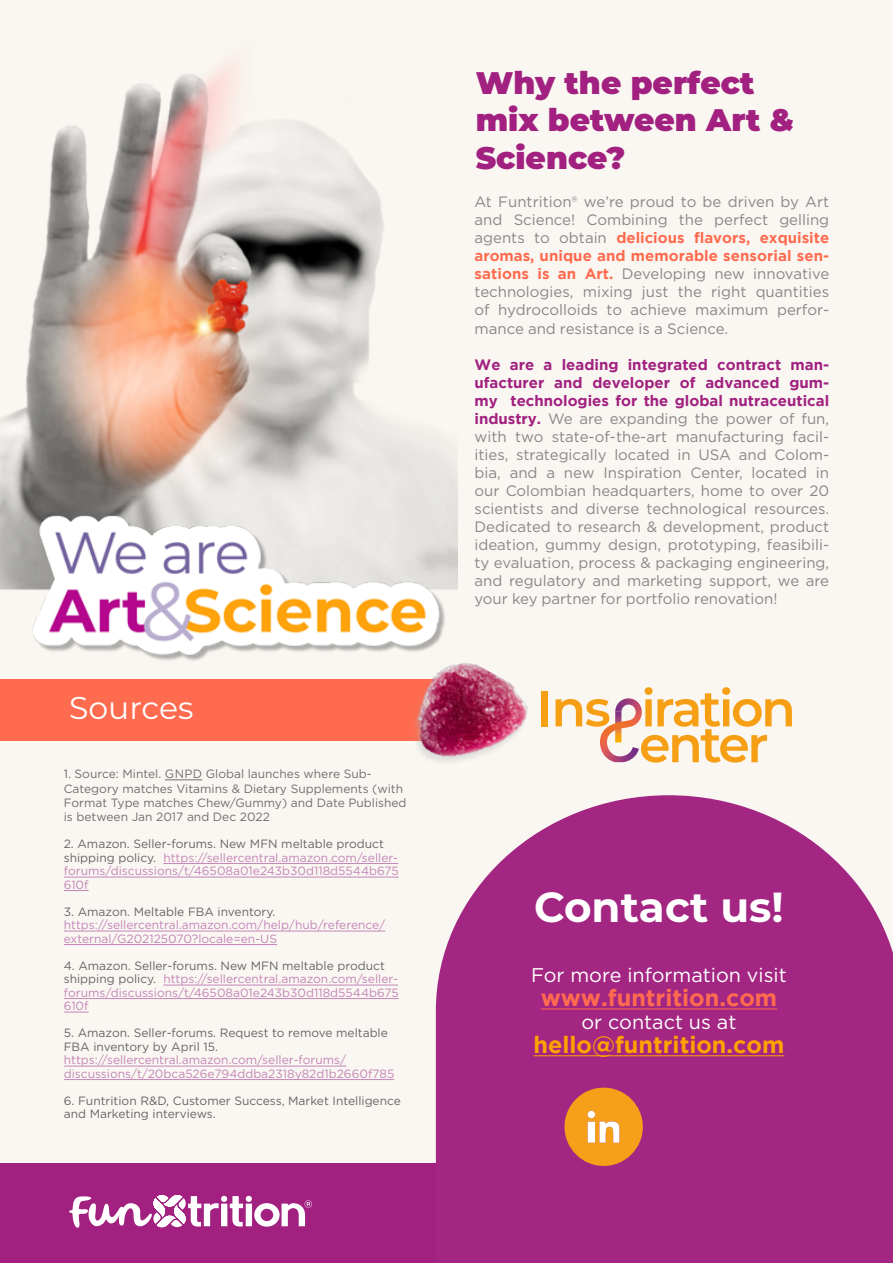
<style>
.page{position:relative;width:893px;height:1263px;background:#faf7f2}
.page>*{position:absolute;margin:0;border:0;box-sizing:border-box;transform-origin:0 0}
.t1{font:700 42px "Montserrat";color:#fff}
.t2{font:31.5px "Montserrat";color:#fff}
.t3{font:900 31.2px/37.5px "Montserrat";color:#a12080}
.t4{font:700 23.4px "Gotham";color:#ffa100}
.t5{font:700 23.4px "Gotham";color:#ff6b4f}
.t6{font:19.8px "Gotham";color:#fff}
.t7{font:15px/18px "Gotham";color:#888;text-align:justify}
.t8{font:12px/13.5px "Gotham";color:#c385b8}
.t9{font:12px/13.5px "Gotham";color:#666}
.t10{font:12px/14.4px "Gotham";color:#706f6f}
.s1{color:#666}
.s2{font-weight:700;color:#ff6b4f}
.s3{font-weight:700;color:#a12180}
</style>
<div class="page">
<img style="left:0;top:63px;width:457px;height:527px">
<div style="left:0;top:1163px;width:893px;height:100px;background:#a12080"></div>
<svg style="left:436px;top:795px;width:457px;height:368px;background:#ac3d8e"></svg>
<div style="left:0;top:679px;width:446px;height:61px;background:#ff6b4f"></div>
<hr style="left:165px;top:779px;width:37px;height:1px;background:#706f6f">
<hr style="left:163px;top:863px;width:235px;height:1px;background:#c385b8">
<hr style="left:64px;top:877px;width:335px;height:1px;background:#c385b8">
<svg style="left:64px;top:890px;width:25px;height:1px"></svg>
<hr style="left:64px;top:931px;width:321px;height:1px;background:#c385b8">
<hr style="left:64px;top:944px;width:213px;height:1px;background:#c385b8">
<hr style="left:163px;top:985px;width:235px;height:1px;background:#c385b8">
<hr style="left:64px;top:998px;width:335px;height:1px;background:#c385b8">
<svg style="left:64px;top:1012px;width:25px;height:1px"></svg>
<hr style="left:64px;top:1066px;width:282px;height:1px;background:#c385b8">
<hr style="left:64px;top:1079px;width:330px;height:1px;background:#c385b8">
<hr style="left:541px;top:1009px;width:236px;height:1px;background:#ff6b4f">
<hr style="left:533px;top:1055px;width:251px;height:1px;background:#ffa100">
<img style="left:22px;top:509px;width:434px;height:152px">
<svg style="left:564px;top:1088px;width:79px;height:78px;background:#e3873d"></svg>
<div style="left:588px;top:1122px;width:7px;height:21px;background:#fff"></div>
<div style="left:588px;top:1111px;width:7px;height:7px;background:#fff;border-radius:50%"></div>
<img style="left:360px;top:634px;width:191px;height:183px">
<svg style="left:69px;top:1195px;width:243px;height:33px"></svg>
<div style="left:541px;top:691px;width:7px;height:35px;background:#f69f14"></div>
<svg style="left:556px;top:699px;width:44px;height:28px"></svg>
<svg style="left:642px;top:687px;width:150px;height:76px"></svg>
<img style="left:600px;top:698px;width:42px;height:64px">
<h2 class="t2" style="left:69px;top:686px;width:126px">Sources</h2>
<p class="t10" style="left:64px;top:766px;width:344px"><span class="s1">1.</span> Source: Mintel. GNPD Global launches where Sub-Category matches Vitamins &amp; Dietary Supplements (with Format Type matches Chew/Gummy) and Date Published is between Jan 2017 and Dec 2022</p>
<p class="t8" style="left:64px;top:837px;width:336px"><span class="s1">2. Amazon. Seller-forums. New MFN meltable product shipping policy.</span> https://sellercentral.amazon.com/seller&shy;forums/discussions/t/46508a01e243b30d118d5544b675<br>610f</p>
<p class="t9" style="left:64px;top:905px;width:213px">3. Amazon. Meltable FBA inventory.</p>
<p class="t8" style="left:64px;top:918px;width:323px">https://sellercentral.amazon.com/help/hub/reference/ external/G202125070?locale=en-US</p>
<p class="t8" style="left:64px;top:959px;width:336px"><span class="s1">4. Amazon. Seller-forums. New MFN meltable product shipping policy.</span> https://sellercentral.amazon.com/seller&shy;forums/discussions/t/46508a01e243b30d118d5544b675<br>610f</p>
<p class="t9" style="left:64px;top:1026px;width:326px">5. Amazon. Seller-forums. Request to remove meltable<br>FBA inventory by April 15.</p>
<p class="t8" style="left:64px;top:1053px;width:332px">https://sellercentral.amazon.com/seller-forums/ discussions/t/20bca526e794ddba2318y82d1b2660f785</p>
<p class="t9" style="left:64px;top:1094px;width:339px">6. Funtrition R&amp;D, Customer Success, Market Intelligence and Marketing interviews.</p>
<h3 class="t3" style="left:476px;top:62px;width:320px">Why the perfect mix between Art &amp;<br>Science?</h3>
<p class="t7" style="left:474px;top:193px;width:356px">At Funtrition® we’re proud to be driven by Art and Science! Combining the perfect gelling agents to obtain <span class="s2">delicious flavors, exquisite aromas, unique and memorable sensorial sen&shy;sations is an Art.</span> Developing new innovative technologies, mixing just the right quantities of hydrocolloids to achieve maximum perfor&shy;mance and resistance is a Science.</p>
<p class="t7" style="left:474px;top:355px;width:356px"><span class="s3">We are a leading integrated contract man&shy;ufacturer and developer of advanced gum&shy;my technologies for the global nutraceutical industry.</span> We are expanding the power of fun, with two state-of-the-art manufacturing facil&shy;ities, strategically located in USA and Colom&shy;bia, and a new Inspiration Center, located in our Colombian headquarters, home to over 20 scientists and diverse technological resources.<br>Dedicated to research &amp; development, product ideation, gummy design, prototyping, feasibili&shy;ty evaluation, process &amp; packaging engineering, and regulatory and marketing support, we are your key partner for portfolio renovation!</p>
<h1 class="t1" style="left:534px;top:877px;width:251px">Contact us!</h1>
<h3 class="t6" style="left:531px;top:963px;width:257px">For more information visit</h3>
<h3 class="t5" style="left:541px;top:984px;width:238px">www.funtrition.com</h3>
<h3 class="t6" style="left:581px;top:1009px;width:156px">or contact us at</h3>
<h3 class="t4" style="left:533px;top:1031px;width:252px">hello@funtrition.com</h3>
</div>
